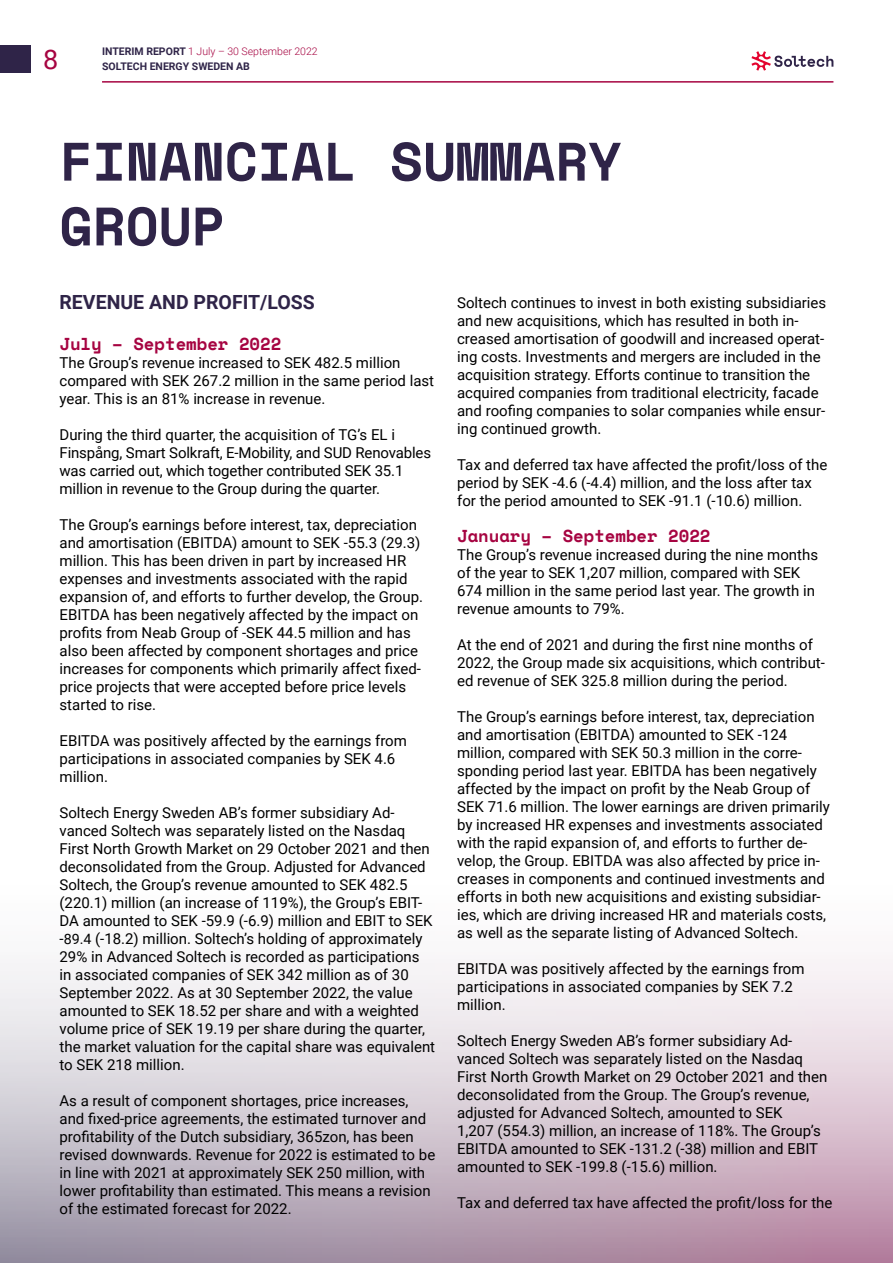
<style>
.page{position:relative;width:893px;height:1263px;background:#fff}
.page>*{position:absolute;margin:0;border:0;box-sizing:border-box;transform-origin:0 0}
.t1{font:700 54px/64.8px "Space Mono";color:#2f2448}
.t2{font:27px "Roboto";color:#a60441}
.t3{font:700 19.5px "Roboto";color:#2f2448}
.t4{font:700 17.25px "Space Mono";color:#a60441}
.t5{font:15px/18px "Roboto";color:#000}
.t6{font:700 10.5px/15px "Roboto";color:#2f2448}
.s1{font-weight:300;color:#a60441}
.s2{font-size:14.25px}
</style>
<div class="page">
<svg style="left:0;top:959px;width:893px;height:304px;background:#d4c7d2"></svg>
<div style="left:0;top:45px;width:30px;height:28px;background:#2f2448"></div>
<svg style="left:751px;top:51px;width:82px;height:20px"></svg>
<hr style="left:102px;top:81px;width:731px;height:2px;background:#a60441">
<h2 class="t2" style="left:43px;top:41px;width:17px">8</h2>
<p class="t6" style="left:102px;top:44px;width:217px">INTERIM REPORT <span class="s1">1 July – 30 September 2022<br></span>SOLTECH ENERGY SWEDEN AB</p>
<h1 class="t1" style="left:60px;top:127px;width:563px">FINANCIAL SUMMARY<br>GROUP</h1>
<h3 class="t3" style="left:60px;top:288px;width:257px">REVENUE AND PROFIT/LOSS</h3>
<p class="t4" style="left:60px;top:331px;width:223px">July – September 2022</p>
<p class="t5" style="left:60px;top:353px;width:376px">The Group’s revenue increased to SEK 482.5 million compared with SEK 267.2 million in the same period last year. This is an 81% increase in revenue.</p>
<p class="t5" style="left:60px;top:425px;width:373px">During the third quarter, the acquisition of TG’s EL i Finspång, Smart Solkraft, E-Mobility, and SUD Renovables was carried out, which together contributed SEK 35.1 million in revenue to the Group during the quarter.</p>
<p class="t5" style="left:60px;top:515px;width:365px">The Group’s earnings before interest, tax, depreciation and amortisation (EBITDA) amount to SEK -55.3 (29.3) million. This has been driven in part by increased HR expenses and investments associated with the rapid expansion of, and efforts to further develop, the Group.<br>EBITDA has been negatively affected by the impact on profits from Neab Group of -SEK 44.5 million and has also been affected by component shortages and price increases for components which primarily affect fixed&shy;price projects that were accepted before price levels started to rise.</p>
<p class="t5" style="left:60px;top:731px;width:349px">EBITDA was positively affected by the earnings from participations in associated companies by SEK 4.6 million.</p>
<p class="t5" style="left:60px;top:803px;width:377px">Soltech Energy Sweden AB’s former subsidiary Ad&shy;vanced Soltech was separately listed on the Nasdaq First North Growth Market on 29 October 2021 and then deconsolidated from the Group. Adjusted for Advanced Soltech, the Group’s revenue amounted to SEK 482.5 (220.1) million (an increase of 119%), the Group’s EBIT-DA amounted to SEK -59.9 (-6.9) million and EBIT to SEK -<span class="s2">89.4</span> (-18.2) million. Soltech’s holding of approximately 29% in Advanced Soltech is recorded as participations in associated companies of SEK 342 million as of 30<br>September 2022. As at 30 September 2022, the value amounted to SEK 18.52 per share and with a weighted volume price of SEK 19.19 per share during the quarter, the market valuation for the capital share was equivalent to SEK 218 million.</p>
<p class="t5" style="left:60px;top:1091px;width:377px">As a result of component shortages, price increases, and fixed-price agreements, the estimated turnover and profitability of the Dutch subsidiary, 365zon, has been revised downwards. Revenue for 2022 is estimated to be in line with 2021 at approximately SEK 250 million, with lower profitability than estimated. This means a revision of the estimated forecast for 2022.</p>
<p class="t5" style="left:457px;top:293px;width:371px">Soltech continues to invest in both existing subsidiaries and new acquisitions, which has resulted in both in&shy;creased amortisation of goodwill and increased operat&shy;ing costs. Investments and mergers are included in the acquisition strategy. Efforts continue to transition the acquired companies from traditional electricity, facade and roofing companies to solar companies while ensur&shy;ing continued growth.</p>
<p class="t5" style="left:457px;top:455px;width:372px">Tax and deferred tax have affected the profit/loss of the period by SEK -4.6 (-4.4) million, and the loss after tax for the period amounted to SEK -91.1 (-10.6) million.</p>
<p class="t4" style="left:457px;top:523px;width:255px">January – September 2022</p>
<p class="t5" style="left:457px;top:545px;width:362px">The Group’s revenue increased during the nine months of the year to SEK 1,207 million, compared with SEK 674 million in the same period last year. The growth in revenue amounts to 79%.</p>
<p class="t5" style="left:457px;top:635px;width:369px">At the end of 2021 and during the first nine months of<br>2022, the Group made six acquisitions, which contribut&shy;ed revenue of SEK 325.8 million during the period.</p>
<p class="t5" style="left:457px;top:707px;width:374px">The Group’s earnings before interest, tax, depreciation and amortisation (EBITDA) amounted to SEK -124 million, compared with SEK 50.3 million in the corre&shy;sponding period last year. EBITDA has been negatively affected by the impact on profit by the Neab Group of SEK 71.6 million. The lower earnings are driven primarily by increased HR expenses and investments associated with the rapid expansion of, and efforts to further de&shy;velop, the Group. EBITDA was also affected by price in&shy;creases in components and continued investments and efforts in both new acquisitions and existing subsidiar&shy;ies, which are driving increased HR and materials costs, as well as the separate listing of Advanced Soltech.</p>
<p class="t5" style="left:457px;top:959px;width:349px">EBITDA was positively affected by the earnings from participations in associated companies by SEK 7.2 million.</p>
<p class="t5" style="left:457px;top:1031px;width:372px">Soltech Energy Sweden AB’s former subsidiary Ad&shy;vanced Soltech was separately listed on the Nasdaq First North Growth Market on 29 October 2021 and then deconsolidated from the Group. The Group’s revenue, adjusted for Advanced Soltech, amounted to SEK<br>1,207 (554.3) million, an increase of 118%. The Group’s EBITDA amounted to SEK -131.2 (-38) million and EBIT amounted to SEK -199.8 (-15.6) million.</p>
<p class="t5" style="left:457px;top:1193px;width:377px">Tax and deferred tax have affected the profit/loss for the</p>
</div>
